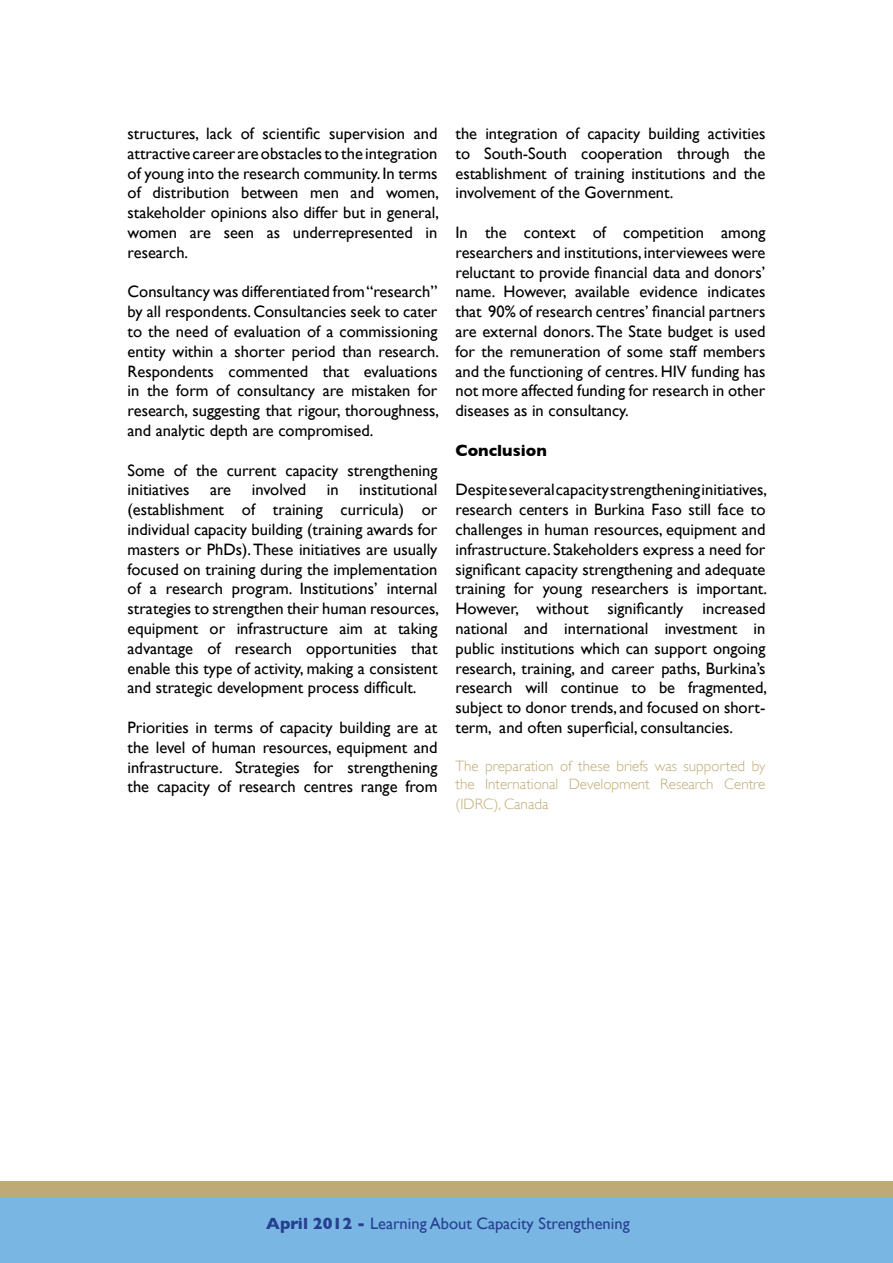
<style>
.page{position:relative;width:893px;height:1263px;background:#fff}
.page>*{position:absolute;margin:0;border:0;box-sizing:border-box;transform-origin:0 0}
.t1{font:16.5px/19.8px "Gill Sans";color:#000;text-align:justify}
.t2{font:16.5px "Gill Sans";color:#25408f}
.t3{font:700 16.5px "Gill Sans";color:#000}
.t4{font:300 15px/18px "Gill Sans";color:#beaa74}
.s1{font-weight:700}
</style>
<div class="page">
<div style="left:0;top:1197px;width:893px;height:66px;background:#7ab6e4"></div>
<div style="left:0;top:1181px;width:893px;height:16px;background:#beaa74"></div>
<p class="t1" style="left:128px;top:123px;width:313px">structures, lack of scientific supervision and attractive career are obstacles to the integration of young into the research community. In terms of distribution between men and women, stakeholder opinions also differ but in general, women are seen as underrepresented in research.</p>
<p class="t1" style="left:128px;top:282px;width:313px">Consultancy was differentiated from “research” by all respondents. Consultancies seek to cater to the need of evaluation of a commissioning entity within a shorter period than research.<br>Respondents commented that evaluations in the form of consultancy are mistaken for research, suggesting that rigour, thoroughness, and analytic depth are compromised.</p>
<p class="t1" style="left:128px;top:460px;width:313px">Some of the current capacity strengthening initiatives are involved in institutional (establishment of training curricula) or individual capacity building (training awards for masters or PhDs). These initiatives are usually focused on training during the implementation of a research program. Institutions’ internal strategies to strengthen their human resources, equipment or infrastructure aim at taking advantage of research opportunities that enable this type of activity, making a consistent and strategic development process difficult.</p>
<p class="t1" style="left:128px;top:717px;width:311px">Priorities in terms of capacity building are at the level of human resources, equipment and infrastructure. Strategies for strengthening the capacity of research centres range from</p>
<p class="t1" style="left:455px;top:123px;width:311px">the integration of capacity building activities to South-South cooperation through the establishment of training institutions and the involvement of the Government.</p>
<p class="t1" style="left:455px;top:222px;width:311px">In the context of competition among researchers and institutions, interviewees were reluctant to provide financial data and donors’ name. However, available evidence indicates that 90% of research centres’ financial partners are external donors. The State budget is used for the remuneration of some staff members and the functioning of centres. HIV funding has not more affected funding for research in other diseases as in consultancy.</p>
<p class="t3" style="left:455px;top:441px;width:93px">Conclusion</p>
<p class="t1" style="left:455px;top:480px;width:313px">Despite several capacity strengthening initiatives, research centers in Burkina Faso still face to challenges in human resources, equipment and infrastructure. Stakeholders express a need for significant capacity strengthening and adequate training for young researchers is important.<br>However, without significantly increased national and international investment in public institutions which can support ongoing research, training, and career paths, Burkina’s research will continue to be fragmented, subject to donor trends, and focused on short&shy;term, and often superficial, consultancies.</p>
<p class="t4" style="left:455px;top:757px;width:311px">The preparation of these briefs was supported by the International Development Research Centre</p>
<p class="t4" style="left:455px;top:795px;width:94px">(IDRC), Canada</p>
<p class="t2" style="left:266px;top:1213px;width:365px"><span class="s1">April 2012 -</span> Learning About Capacity Strengthening</p>
</div>
